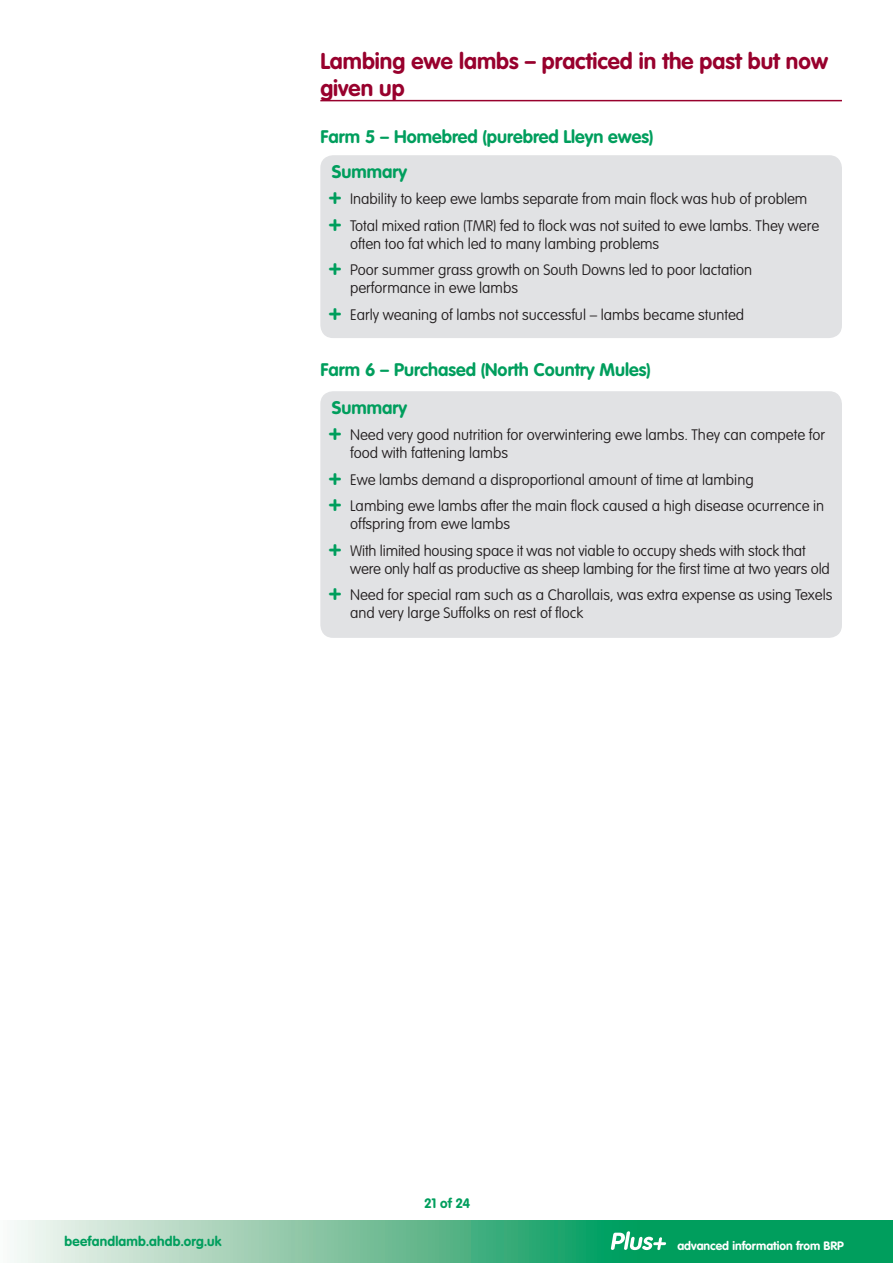
<style>
.page{position:relative;width:893px;height:1263px;background:#fff}
.page>*{position:absolute;margin:0;border:0;box-sizing:border-box;transform-origin:0 0}
.t1{font:700 22.5px/27px "VAG Rounded";color:#98012d}
.t2{font:700 18px "VAG Rounded";color:#009e5d}
.t3{font:100 15px/26.5px "VAG Rounded";color:#231f20}
.t4{font:700 13.5px "VAG Rounded";letter-spacing:.015em;color:#009e5d}
.t5{font:700 12px "VAG Rounded";color:#fff}
.s1{font-weight:900;font-size:21px;color:#009e5d}
</style>
<div class="page">
<svg style="left:14px;top:1220px;width:879px;height:43px;background:#5dbb90"></svg>
<svg style="left:611px;top:1231px;width:55px;height:19px"></svg>
<hr style="left:320px;top:100px;width:522px;height:1px;background:#98012d">
<div style="left:320px;top:155px;width:522px;height:183px;background:#e1e2e4;border-radius:13px"></div>
<div style="left:320px;top:391px;width:522px;height:247px;background:#e1e2e4;border-radius:13px"></div>
<h1 class="t1" style="left:320px;top:47px;width:510px">Lambing ewe lambs – practiced in the past but now given up</h1>
<p class="t2" style="left:320px;top:126px;width:335px">Farm 5 – Homebred (purebred Lleyn ewes)</p>
<p class="t2" style="left:332px;top:161px;width:77px">Summary</p>
<p class="t3" style="left:329px;top:186px;width:492px"><span class="s1">+</span> Inability to keep ewe lambs separate from main flock was hub of problem <span class="s1">+</span> Total mixed ration (TMR) fed to flock was not suited to ewe lambs. They were</p>
<p class="t3" style="left:329px;top:230px;width:425px;text-indent:21px">often too fat which led to many lambing problems<br><span class="s1">+</span> Poor summer grass growth on South Downs led to poor lactation</p>
<p class="t3" style="left:329px;top:275px;width:417px;text-indent:21px">performance in ewe lambs<br><span class="s1">+</span> Early weaning of lambs not successful – lambs became stunted</p>
<p class="t2" style="left:320px;top:359px;width:332px">Farm 6 – Purchased (North Country Mules)</p>
<p class="t2" style="left:332px;top:397px;width:77px">Summary</p>
<p class="t3" style="left:350px;top:426px;width:476px;line-height:18px;text-indent:-21px"><span class="s1">+</span> Need very good nutrition for overwintering ewe lambs. They can compete for food with fattening lambs</p>
<p class="t3" style="left:329px;top:466px;width:497px"><span class="s1">+</span> Ewe lambs demand a disproportional amount of time at lambing<br><span class="s1">+</span> Lambing ewe lambs after the main flock caused a high disease ocurrence in</p>
<p class="t3" style="left:329px;top:511px;width:478px;text-indent:21px">offspring from ewe lambs<br><span class="s1">+</span> With limited housing space it was not viable to occupy sheds with stock that</p>
<p class="t3" style="left:329px;top:555px;width:505px;text-align:right">were only half as productive as sheep lambing for the first time at two years old<br><span class="s1">+</span> Need for special ram such as a Charollais, was extra expense as using Texels</p>
<p class="t3" style="left:350px;top:600px;width:235px">and very large Suffolks on rest of flock</p>
<p class="t4" style="left:65px;top:1233px;width:159px">beefandlamb.ahdb.org.uk</p>
<p class="t4" style="left:424px;top:1195px;width:48px">21 of 24</p>
<p class="t5" style="left:677px;top:1239px;width:168px">advanced information from BRP</p>
</div>
